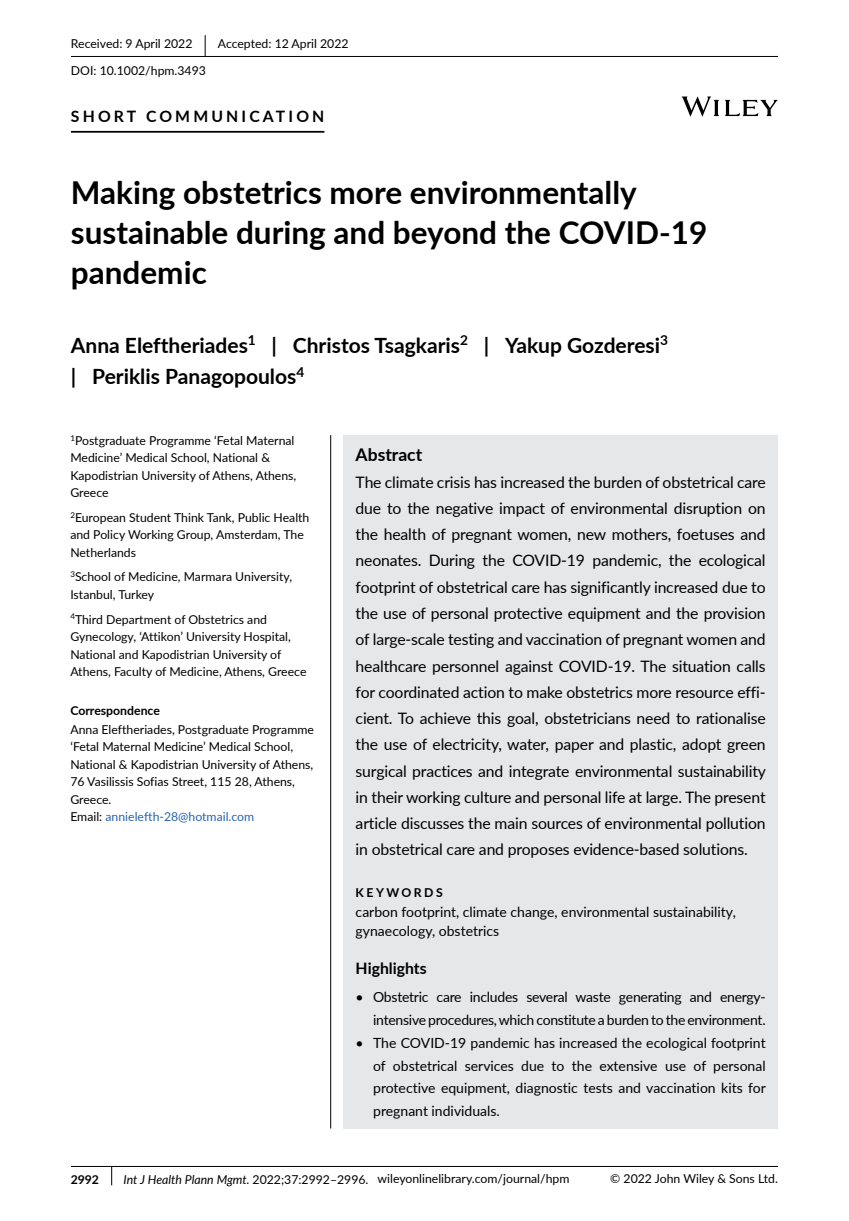
<style>
.page{position:relative;width:849px;height:1221px;background:#fff}
.page>*{position:absolute;margin:0;border:0;box-sizing:border-box;transform-origin:0 0}
.t1{font:700 31.5px/40.2px "Lato";color:#000}
.t2{font:700 21px/31.5px "Lato";color:#000}
.t3{font:700 17.5px "Lato";color:#000}
.t4{font:15.75px/26.2px "Lato";letter-spacing:-.01em;color:#000;text-align:justify}
.t5{font:700 15.75px "Lato";letter-spacing:.2em;color:#000}
.t6{font:700 15.75px "Lato";color:#000}
.t7{font:14px/22.8px "Lato";letter-spacing:-.01em;color:#000}
.t8{font:12.25px/17.5px "Lato";color:#000}
.t9{font:italic 12.25px "Lato";color:#000}
.t10{font:700 12.25px "Lato";color:#000}
.t11{font:700 12.25px "Lato";letter-spacing:.2em;color:#000}
.s1{color:#2564af}
.s2{font-style:normal}
</style>
<div class="page">
<div style="left:343px;top:435px;width:434px;height:693px;background:#e6e7e8"></div>
<hr style="left:71px;top:56px;width:706px;height:1px;background:#000">
<hr style="left:71px;top:131px;width:253px;height:2px;background:#000">
<svg style="left:205px;top:35px;width:1px;height:21px"></svg>
<hr style="left:71px;top:1165px;width:706px;height:1px;background:#000">
<svg style="left:681px;top:96px;width:96px;height:21px"></svg>
<hr style="left:330px;top:435px;width:1px;height:693px;background:#000">
<svg style="left:111px;top:1166px;width:1px;height:19px"></svg>
<p class="t8" style="left:71px;top:35px;width:123px">Received: 9 April 2022</p>
<p class="t8" style="left:218px;top:35px;width:132px">Accepted: 12 April 2022</p>
<p class="t8" style="left:71px;top:61px;width:136px">DOI: 10.1002/hpm.3493</p>
<p class="t5" style="left:71px;top:105px;width:255px">SHORT COMMUNICATION</p>
<h1 class="t1" style="left:71px;top:171px;width:637px">Making obstetrics more environmentally sustainable during and beyond the COVID-19 pandemic</h1>
<h2 class="t2" style="left:71px;top:328px;width:598px">Anna Eleftheriades<sup>1</sup> | Christos Tsagkaris<sup>2</sup> | Yakup Gozderesi<sup>3 </sup>| Periklis Panagopoulos<sup>4</sup></h2>
<p class="t8" style="left:70px;top:431px;width:227px"><sup>1</sup>Postgraduate Programme ‘Fetal Maternal Medicine’ Medical School, National &amp; Kapodistrian University of Athens, Athens, Greece</p>
<p class="t8" style="left:70px;top:508px;width:240px"><sup>2</sup>European Student Think Tank, Public Health and Policy Working Group, Amsterdam, The<br>Netherlands</p>
<p class="t8" style="left:70px;top:567px;width:223px"><sup>3</sup>School of Medicine, Marmara University,<br>Istanbul, Turkey</p>
<p class="t8" style="left:70px;top:609px;width:237px"><sup>4</sup>Third Department of Obstetrics and Gynecology, ‘Attikon’ University Hospital, National and Kapodistrian University of Athens, Faculty of Medicine, Athens, Greece</p>
<p class="t10" style="left:70px;top:701px;width:91px">Correspondence</p>
<p class="t8" style="left:70px;top:720px;width:245px">Anna Eleftheriades, Postgraduate Programme ‘Fetal Maternal Medicine’ Medical School, National &amp; Kapodistrian University of Athens, 76 Vasilissis Sofias Street, 115 28, Athens, Greece.<br>Email: <span class="s1">annielefth-28@hotmail.com</span></p>
<p class="t3" style="left:355px;top:442px;width:68px">Abstract</p>
<p class="t4" style="left:355px;top:468px;width:412px">The climate crisis has increased the burden of obstetrical care due to the negative impact of environmental disruption on the health of pregnant women, new mothers, foetuses and neonates. During the COVID-19 pandemic, the ecological footprint of obstetrical care has significantly increased due to the use of personal protective equipment and the provision of large-scale testing and vaccination of pregnant women and healthcare personnel against COVID-19. The situation calls for coordinated action to make obstetrics more resource effi&shy;cient. To achieve this goal, obstetricians need to rationalise the use of electricity, water, paper and plastic, adopt green surgical practices and integrate environmental sustainability in their working culture and personal life at large. The present article discusses the main sources of environmental pollution in obstetrical care and proposes evidence-based solutions.</p>
<p class="t11" style="left:355px;top:883px;width:89px">KEYWORDS</p>
<p class="t7" style="left:355px;top:901px;width:381px;line-height:19.2px">carbon footprint, climate change, environmental sustainability, gynaecology, obstetrics</p>
<p class="t6" style="left:355px;top:957px;width:73px">Highlights</p>
<p class="t7" style="left:355px;top:985px;width:411px;text-align:right">• Obstetric care includes several waste generating and energy&shy;intensive procedures, which constitute a burden to the environment.</p>
<p class="t7" style="left:373px;top:1030px;width:394px;text-align:justify;text-indent:-18px">• The COVID-19 pandemic has increased the ecological footprint of obstetrical services due to the extensive use of personal protective equipment, diagnostic tests and vaccination kits for pregnant individuals.</p>
<p class="t10" style="left:71px;top:1169px;width:30px">2992</p>
<p class="t9" style="left:123px;top:1170px;width:246px">Int J Health Plann Mgmt. <span class="s2">2022;37:2992–2996.</span></p>
<p class="t8" style="left:377px;top:1169px;width:193px">wileyonlinelibrary.com/journal/hpm</p>
<p class="t8" style="left:610px;top:1169px;width:169px">© 2022 John Wiley &amp; Sons Ltd.</p>
</div>
